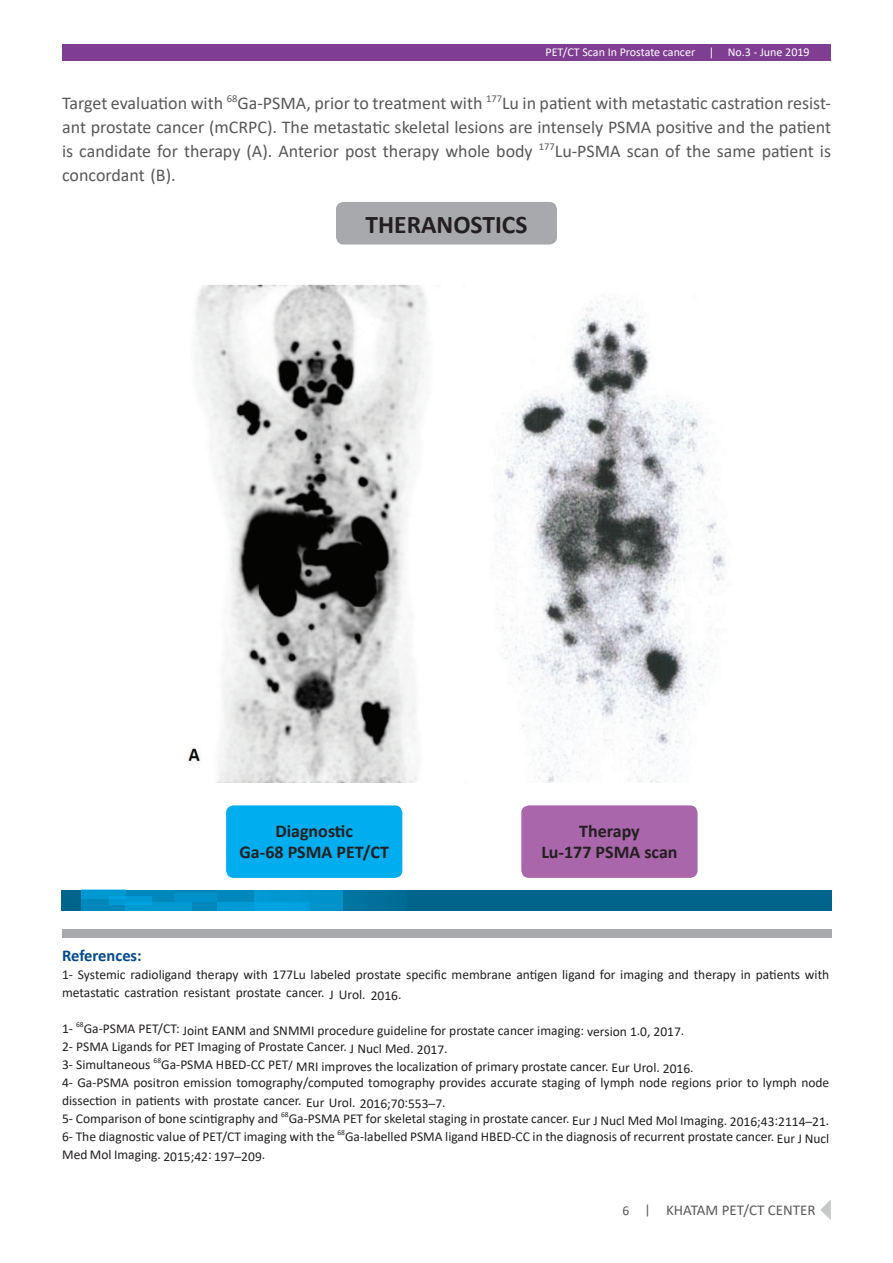
<style>
.page{position:relative;width:893px;height:1263px;background:#fff}
.page>*{position:absolute;margin:0;border:0;box-sizing:border-box;transform-origin:0 0}
.t1{font:700 25.5px "Calibri";color:#231f20}
.t2{font:18px/24px "Calibri";color:#57585a;text-align:justify}
.t3{font:700 18px "Calibri";color:#231f20}
.t4{font:700 16.5px "Calibri";color:#01498e}
.t5{font:15px "Calibri";color:#231f20}
.t6{font:13.5px/18px "Calibri";color:#231f20}
.t7{font:12px "Calibri";color:#fff}
.s1{font-size:13.5px}
</style>
<div class="page">
<div style="left:62px;top:929px;width:770px;height:9px;background:#a8a9ad"></div>
<div style="left:61px;top:890px;width:771px;height:20px;background:#01648b"></div>
<svg style="left:81px;top:890px;width:317px;height:20px;background:#008dc3"></svg>
<img style="left:188px;top:284px;width:538px;height:499px">
<div style="left:226px;top:805px;width:176px;height:73px;background:#00aeef;border-radius:8px"></div>
<div style="left:521px;top:805px;width:177px;height:73px;background:#a966aa;border-radius:8px"></div>
<div style="left:336px;top:202px;width:221px;height:42px;background:#a8a9ad;border-radius:8px"></div>
<svg style="left:820px;top:1200px;width:11px;height:20px"></svg>
<div style="left:62px;top:45px;width:769px;height:16px;background:#7f3e92"></div>
<p class="t7" style="left:545px;top:44px;width:266px">PET/CT Scan In Prostate cancer | No.3 - June 2019</p>
<p class="t2" style="left:62px;top:91px;width:770px">Target evaluation with <sup>68</sup>Ga-PSMA, prior to treatment with <sup>177</sup>Lu in patient with metastatic castration resist&shy;ant prostate cancer (mCRPC). The metastatic skeletal lesions are intensely PSMA positive and the patient is candidate for therapy (A). Anterior post therapy whole body <sup>177</sup>Lu-PSMA scan of the same patient is concordant (B).</p>
<p class="t1" style="left:366px;top:206px;width:163px">THERANOSTICS</p>
<p class="t3" style="left:275px;top:818px;width:79px">Diagnostic</p>
<p class="t3" style="left:239px;top:839px;width:151px">Ga-68 PSMA PET/CT</p>
<p class="t3" style="left:579px;top:818px;width:62px">Therapy</p>
<p class="t3" style="left:541px;top:839px;width:138px">Lu-177 PSMA scan</p>
<p class="t4" style="left:62px;top:944px;width:81px">References:</p>
<p class="t6" style="left:62px;top:965px;width:769px">1- Systemic radioligand therapy with 177Lu labeled prostate specific membrane antigen ligand for imaging and therapy in patients with metastatic castration resistant prostate cancer. J Urol. 2016.</p>
<p class="t6" style="left:62px;top:1021px;width:624px">1- <sup>68</sup>Ga-PSMA PET/CT: Joint EANM and SNMMI procedure guideline for prostate cancer imaging: version 1.0, 2017.</p>
<p class="t6" style="left:62px;top:1037px;width:387px">2- PSMA Ligands for PET Imaging of Prostate Cancer. J Nucl Med. 2017.</p>
<p class="t6" style="left:62px;top:1057px;width:633px">3- Simultaneous <sup>68</sup>Ga-PSMA HBED-CC PET/ MRI improves the localization of primary prostate cancer. Eur Urol. 2016.</p>
<p class="t6" style="left:62px;top:1073px;width:769px">4- Ga-PSMA positron emission tomography/computed tomography provides accurate staging of lymph node regions prior to lymph node dissection in patients with prostate cancer. Eur Urol. 2016;70:553–7.</p>
<p class="t6" style="left:62px;top:1109px;width:769px">5- Comparison of bone scintigraphy and <sup>68</sup>Ga-PSMA PET for skeletal staging in prostate cancer. Eur J Nucl Med Mol Imaging. 2016;43:2114–21.</p>
<p class="t6" style="left:62px;top:1127px;width:769px">6- The diagnostic value of PET/CT imaging with the <sup>68</sup>Ga-labelled PSMA ligand HBED-CC in the diagnosis of recurrent prostate cancer. Eur J Nucl<br>Med Mol Imaging. 2015;42: 197–209.</p>
<p class="t5" style="left:622px;top:1200px;width:195px"><span class="s1">6 |</span> KHATAM PET/CT CENTER</p>
</div>
